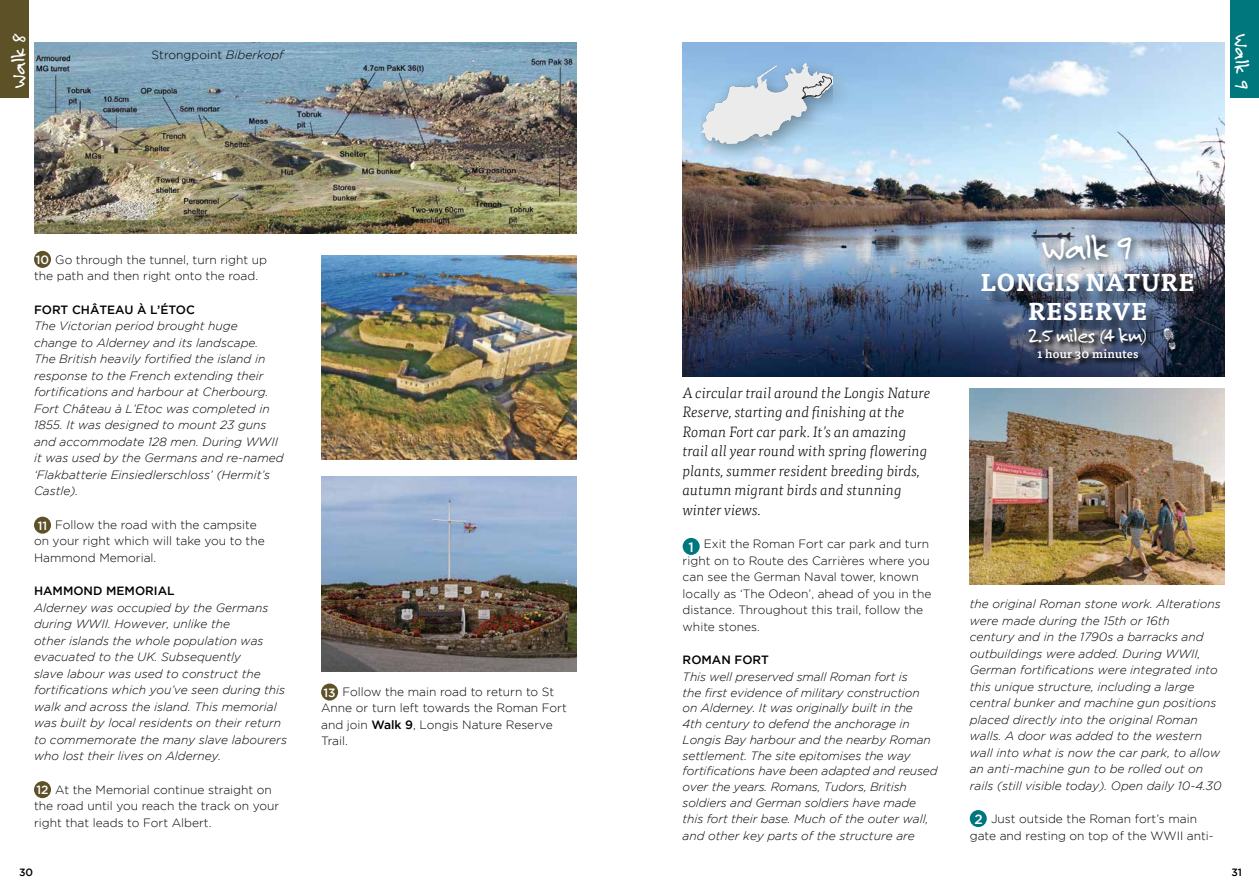
<style>
.page{position:relative;width:1259px;height:893px;background:#fff}
.page>*{position:absolute;margin:0;border:0;box-sizing:border-box;transform-origin:0 0}
.t1{font:36px "Felt Tip Roman";color:#fff}
.t2{font:700 24px/28.8px "Tisa Pro";letter-spacing:.01em;color:#fff;text-align:center}
.t3{font:21px "Felt Tip Roman";letter-spacing:-.005em;color:#fff}
.t4{font:italic 300 15px/19.5px "Tisa Pro";color:#000}
.t5{font:500 13.5px "Gotham";color:#fff}
.t6{font:italic 300 12px/16.5px "Gotham";color:#000}
.t7{font:300 12px/16.5px "Gotham";color:#000}
.t8{font:500 12px "Gotham";color:#000}
.t9{font:500 12px "Tisa Pro";letter-spacing:.01em;color:#fff}
.t10{font:500 12px "Gotham";color:#fff}
.t11{font:500 10.5px "Gotham";color:#000}
.s1{font-style:italic}
.s2{font-weight:500}
</style>
<div class="page">
<img style="left:682px;top:43px;width:543px;height:333px">
<img style="left:969px;top:388px;width:256px;height:197px">
<div style="left:682px;top:538px;width:17px;height:17px;background:#00777c;border-radius:50%"></div>
<div style="left:969px;top:810px;width:17px;height:17px;background:#00777c;border-radius:50%"></div>
<img style="left:321px;top:476px;width:255px;height:195px">
<div style="left:985px;top:276px;width:226px;height:62px;background:#000;opacity:.75"></div>
<div style="left:1037px;top:229px;width:105px;height:42px;background:#000;opacity:.75"></div>
<div style="left:698px;top:60px;width:156px;height:106px;background:#000;opacity:.11"></div>
<div style="left:702px;top:64px;width:130px;height:90px;background:#000;opacity:.29"></div>
<img style="left:702px;top:64px;width:130px;height:79px">
<svg style="left:800px;top:75px;width:32px;height:25px"></svg>
<img style="left:34px;top:43px;width:542px;height:191px">
<img style="left:321px;top:255px;width:255px;height:204px">
<div style="left:1230px;top:0;width:29px;height:98px;background:#00777c"></div>
<div style="left:0;top:0;width:28px;height:98px;background:#5c5127"></div>
<div style="left:1027px;top:326px;width:126px;height:41px;background:#000;opacity:.75"></div>
<div style="left:1161px;top:328px;width:20px;height:26px;background:#000;opacity:.75"></div>
<img style="left:1161px;top:326px;width:18px;height:25px">
<div style="left:34px;top:251px;width:17px;height:17px;background:#5c5127;border-radius:50%"></div>
<div style="left:34px;top:517px;width:17px;height:17px;background:#5c5127;border-radius:50%"></div>
<div style="left:34px;top:781px;width:17px;height:17px;background:#5c5127;border-radius:50%"></div>
<div style="left:321px;top:684px;width:17px;height:17px;background:#5c5127;border-radius:50%"></div>
<h3 class="t3" style="left:5px;top:88px;width:57px;rotate:-90deg">Walk 8</h3>
<p class="t7" style="left:152px;top:46px;width:133px">Strongpoint <span class="s1">Biberkopf</span></p>
<p class="t7" style="left:34px;top:251px;width:235px;text-indent:21px">Go through the tunnel, turn right up the path and then right onto the road.</p>
<p class="t8" style="left:34px;top:303px;width:162px">FORT CHÂTEAU À L’ÉTOC</p>
<p class="t6" style="left:34px;top:318px;width:251px">The Victorian period brought huge change to Alderney and its landscape.<br>The British heavily fortified the island in response to the French extending their fortifications and harbour at Cherbourg.<br>Fort Château à L’Etoc was completed in 1855. It was designed to mount 23 guns and accommodate 128 men. During WWII it was used by the Germans and re-named ‘Flakbatterie Einsiedlerschloss’ (Hermit’s Castle).</p>
<p class="t7" style="left:34px;top:516px;width:232px;text-indent:21px">Follow the road with the campsite on your right which will take you to the<br>Hammond Memorial.</p>
<p class="t8" style="left:34px;top:584px;width:142px">HAMMOND MEMORIAL</p>
<p class="t6" style="left:34px;top:599px;width:254px">Alderney was occupied by the Germans during WWII. However, unlike the<br>other islands the whole population was evacuated to the UK. Subsequently<br>slave labour was used to construct the fortifications which you’ve seen during this walk and across the island. This memorial was built by local residents on their return to commemorate the many slave labourers who lost their lives on Alderney.</p>
<p class="t7" style="left:34px;top:781px;width:247px;text-indent:21px">At the Memorial continue straight on the road until you reach the track on your right that leads to Fort Albert.</p>
<p class="t10" style="left:36px;top:253px;width:15px">10</p>
<p class="t10" style="left:38px;top:519px;width:11px">11</p>
<p class="t10" style="left:36px;top:783px;width:14px">12</p>
<p class="t7" style="left:321px;top:683px;width:247px;text-indent:21px">Follow the main road to return to St<br>Anne or turn left towards the Roman Fort and join <span class="s2">Walk 9</span>, Longis Nature Reserve<br>Trail.</p>
<p class="t10" style="left:323px;top:685px;width:14px">13</p>
<h3 class="t3" style="left:1255px;top:34px;width:57px;rotate:90deg">Walk 9</h3>
<p class="t4" style="left:682px;top:382px;width:249px">A circular trail around the Longis Nature Reserve, starting and finishing at the Roman Fort car park. It’s an amazing trail all year round with spring flowering plants, summer resident breeding birds, autumn migrant birds and stunning winter views.</p>
<p class="t7" style="left:682px;top:536px;width:250px;text-indent:21px">Exit the Roman Fort car park and turn right on to Route des Carrières where you can see the German Naval tower, known locally as ‘The Odeon’, ahead of you in the distance. Throughout this trail, follow the white stones.</p>
<p class="t8" style="left:682px;top:653px;width:88px">ROMAN FORT</p>
<p class="t6" style="left:682px;top:669px;width:256px;line-height:15.9px">This well preserved small Roman fort is<br>the first evidence of military construction<br>on Alderney. It was originally built in the<br>4th century to defend the anchorage in Longis Bay harbour and the nearby Roman settlement. The site epitomises the way fortifications have been adapted and reused over the years. Romans, Tudors, British soldiers and German soldiers have made this fort their base. Much of the outer wall, and other key parts of the structure are</p>
<p class="t5" style="left:688px;top:539px;width:7px">1</p>
<h1 class="t1" style="left:1042px;top:224px;width:92px">Walk 9</h1>
<h2 class="t2" style="left:980px;top:266px;width:216px">LONGIS NATURE<br>RESERVE</h2>
<h3 class="t3" style="left:1029px;top:321px;width:119px">2.5 miles (4 km)</h3>
<p class="t9" style="left:1037px;top:344px;width:103px">1 hour 30 minutes</p>
<p class="t6" style="left:969px;top:596px;width:253px">the original Roman stone work. Alterations were made during the 15th or 16th<br>century and in the 1790s a barracks and outbuildings were added. During WWII, German fortifications were integrated into this unique structure, including a large central bunker and machine gun positions placed directly into the original Roman walls. A door was added to the western wall into what is now the car park, to allow an anti-machine gun to be rolled out on rails (still visible today). Open daily 10-4.30</p>
<p class="t7" style="left:969px;top:811px;width:246px;text-align:center">Just outside the Roman fort’s main<br>gate and resting on top of the WWII anti-</p>
<p class="t5" style="left:974px;top:811px;width:10px">2</p>
<p class="t11" style="left:19px;top:866px;width:16px">30</p>
<p class="t11" style="left:1231px;top:866px;width:12px">31</p>
</div>
